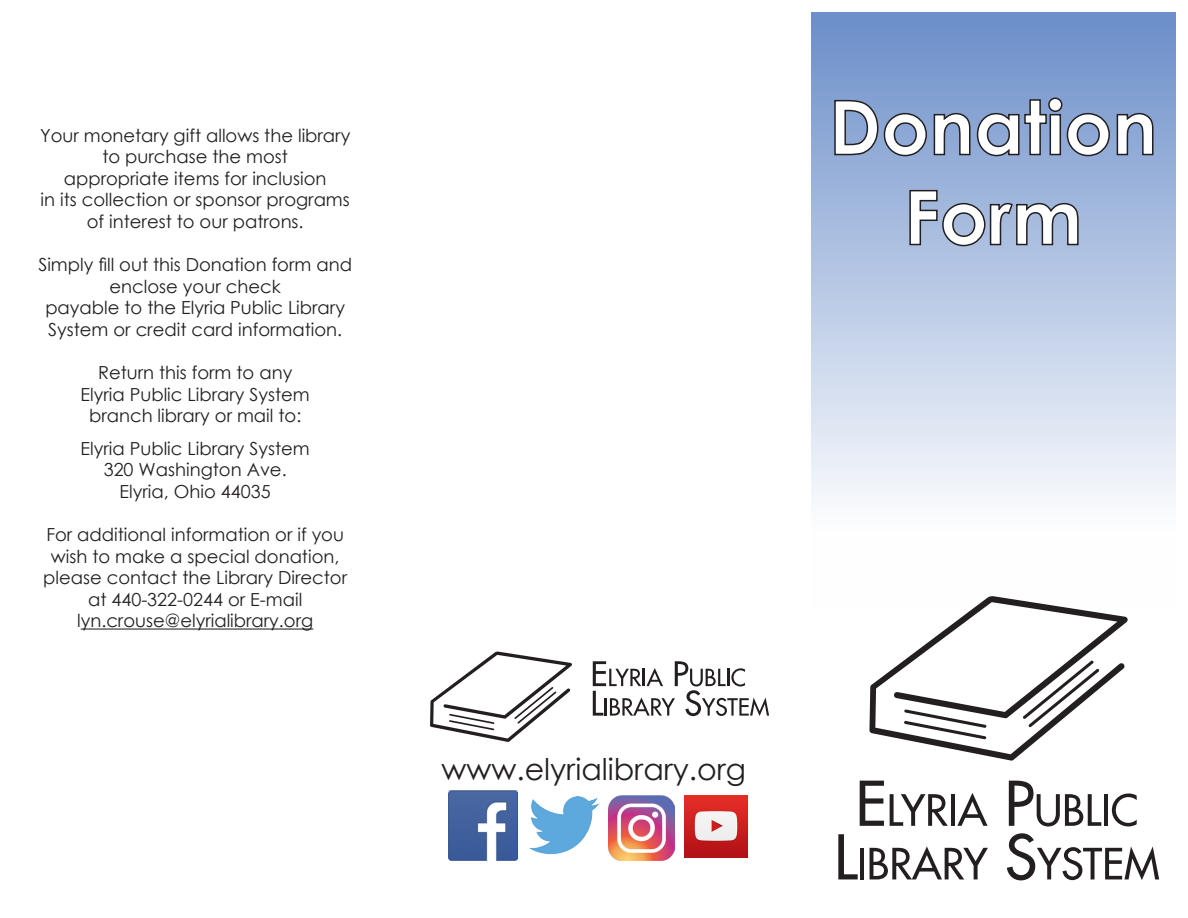
<style>
.page{position:relative;width:1188px;height:918px;background:#fff}
.page>*{position:absolute;margin:0;border:0;box-sizing:border-box;transform-origin:0 0}
.t1{font:700 75px "Century Gothic";color:#fff}
.t2{font:30px "Century Gothic";color:#231f20}
.t3{font:18px/21.6px "Century Gothic";color:#231f20;text-align:center}
</style>
<div class="page">
<hr style="left:81px;top:629px;width:232px;height:1px;background:#231f20">
<div style="left:811px;top:12px;width:365px;height:596px;background:linear-gradient(to bottom,#6c8fc9,#fff)"></div>
<svg style="left:834px;top:97px;width:320px;height:60px;background:#7c93bc"></svg>
<svg style="left:909px;top:189px;width:170px;height:58px;background:#94a7c7"></svg>
<img style="left:449px;top:791px;width:69px;height:69px">
<img style="left:529px;top:796px;width:70px;height:59px">
<img style="left:609px;top:795px;width:65px;height:65px">
<img style="left:685px;top:795px;width:62px;height:63px">
<svg style="left:860px;top:781px;width:24px;height:45px"></svg>
<svg style="left:890px;top:794px;width:58px;height:32px"></svg>
<hr style="left:951px;top:794px;width:4px;height:32px;background:#231f20">
<svg style="left:957px;top:793px;width:31px;height:33px"></svg>
<svg style="left:1009px;top:781px;width:92px;height:45px"></svg>
<hr style="left:1104px;top:794px;width:4px;height:32px;background:#231f20">
<svg style="left:1112px;top:793px;width:25px;height:33px"></svg>
<svg style="left:838px;top:834px;width:20px;height:45px"></svg>
<hr style="left:860px;top:848px;width:4px;height:31px;background:#231f20">
<svg style="left:870px;top:846px;width:118px;height:33px"></svg>
<svg style="left:1007px;top:833px;width:152px;height:47px"></svg>
<svg style="left:869px;top:596px;width:259px;height:165px"></svg>
<svg style="left:430px;top:651px;width:142px;height:91px"></svg>
<svg style="left:593px;top:661px;width:176px;height:55px"></svg>
<p class="t3" style="left:40px;top:124px;width:312px">Your monetary gift allows the library to purchase the most</p>
<p class="t3" style="left:64px;top:167px;width:264px">appropriate items for inclusion</p>
<p class="t3" style="left:41px;top:189px;width:311px">in its collection or sponsor programs of interest to our patrons.</p>
<p class="t3" style="left:38px;top:254px;width:315px">Simply fill out this Donation form and enclose your check</p>
<p class="t3" style="left:45px;top:297px;width:301px;text-align:left">payable to the Elyria Public Library<br>System or credit card information.</p>
<p class="t3" style="left:98px;top:362px;width:196px">Return this form to any</p>
<p class="t3" style="left:81px;top:383px;width:231px">Elyria Public Library System</p>
<p class="t3" style="left:89px;top:405px;width:214px">branch library or mail to:</p>
<p class="t3" style="left:81px;top:437px;width:231px">Elyria Public Library System</p>
<p class="t3" style="left:104px;top:459px;width:184px">320 Washington Ave.</p>
<p class="t3" style="left:120px;top:480px;width:153px">Elyria, Ohio 44035</p>
<p class="t3" style="left:46px;top:523px;width:299px;text-align:left">For additional information or if you wish to make a special donation,</p>
<p class="t3" style="left:43px;top:567px;width:305px">please contact the Library Director</p>
<p class="t3" style="left:88px;top:588px;width:216px">at 440-322-0244 or E-mail</p>
<p class="t3" style="left:77px;top:610px;width:238px">lyn.crouse@elyrialibrary.org</p>
<p class="t1" style="left:829px;top:70px;width:330px">Donation</p>
<p class="t1" style="left:904px;top:160px;width:180px">Form</p>
<p class="t2" style="left:442px;top:748px;width:306px">www.elyrialibrary.org</p>
</div>
